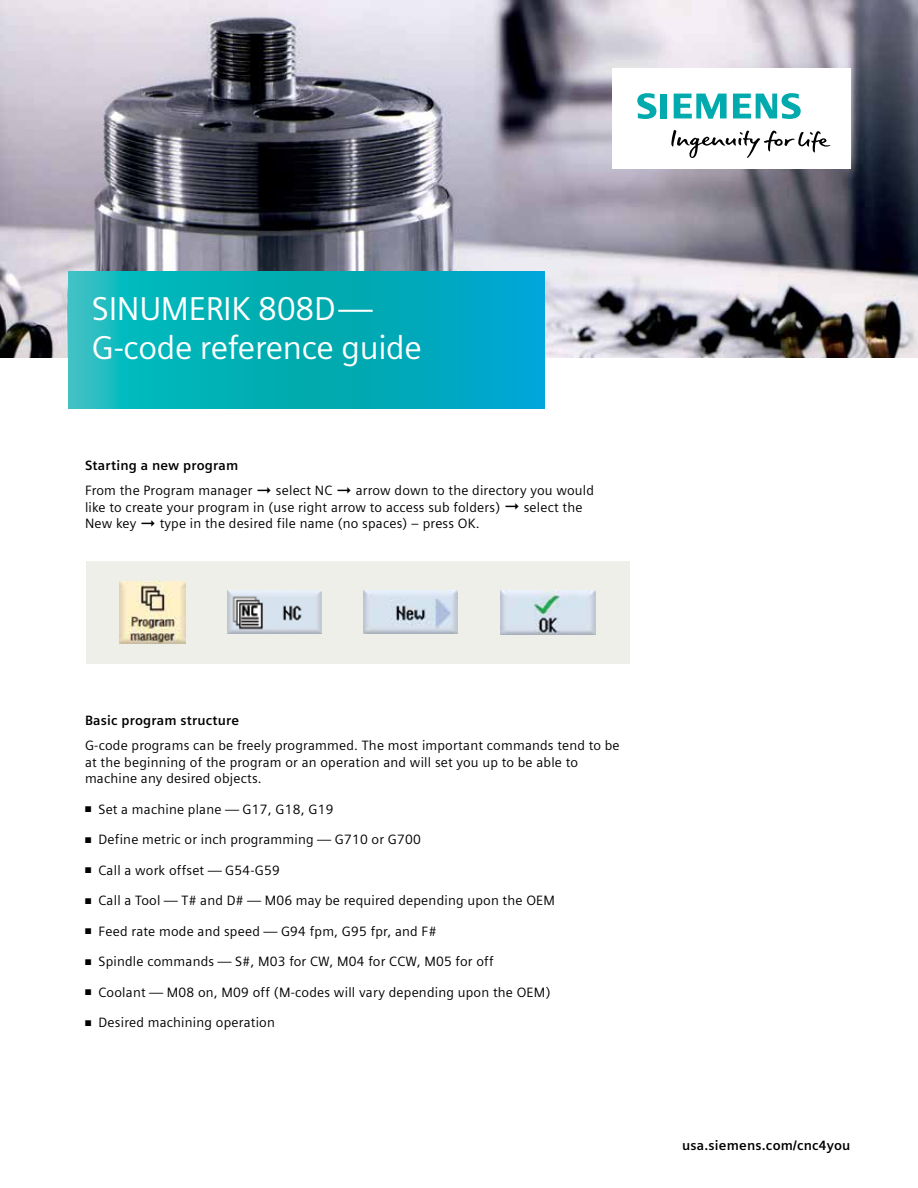
<style>
.page{position:relative;width:918px;height:1188px;background:#fff}
.page>*{position:absolute;margin:0;border:0;box-sizing:border-box;transform-origin:0 0}
.t1{font:33px/39px "Siemens Sans";letter-spacing:-.01em;color:#fff}
.t2{font:13.5px/16.5px "Siemens Sans";letter-spacing:.015em;color:#000}
.t3{font:700 13.5px "Siemens Sans";letter-spacing:.015em;color:#000}
</style>
<div class="page">
<img style="left:0;top:0;width:918px;height:357px">
<svg style="left:68px;top:271px;width:476px;height:137px;background:#05aebb"></svg>
<div style="left:86px;top:561px;width:543px;height:102px;background:#efefea"></div>
<img style="left:119px;top:581px;width:66px;height:62px">
<img style="left:228px;top:591px;width:93px;height:43px">
<img style="left:364px;top:591px;width:94px;height:43px">
<img style="left:500px;top:590px;width:96px;height:44px">
<div style="left:612px;top:68px;width:238px;height:101px;background:#fff"></div>
<svg style="left:671px;top:130px;width:159px;height:28px"></svg>
<svg style="left:637px;top:93px;width:30px;height:26px"></svg>
<svg style="left:674px;top:94px;width:53px;height:25px"></svg>
<svg style="left:733px;top:93px;width:68px;height:26px"></svg>
<h1 class="t1" style="left:92px;top:290px;width:332px">SINUMERIK 808D—<br>G-code reference guide</h1>
<p class="t3" style="left:85px;top:457px;width:155px">Starting a new program</p>
<p class="t2" style="left:85px;top:482px;width:169px">From the Program manager</p>
<p class="t2" style="left:276px;top:482px;width:58px">select NC</p>
<p class="t2" style="left:85px;top:482px;width:510px;text-indent:271px">arrow down to the directory you would like to create your program in (use right arrow to access sub folders)</p>
<p class="t2" style="left:524px;top:499px;width:60px">select the</p>
<p class="t2" style="left:85px;top:515px;width:53px">New key</p>
<p class="t2" style="left:160px;top:515px;width:321px">type in the desired file name (no spaces) – press OK.</p>
<p class="t3" style="left:85px;top:712px;width:156px">Basic program structure</p>
<p class="t2" style="left:85px;top:737px;width:536px">G-code programs can be freely programmed. The most important commands tend to be at the beginning of the program or an operation and will set you up to be able to machine any desired objects.</p>
<p class="t2" style="left:85px;top:801px;width:250px">■ Set a machine plane — G17, G18, G19</p>
<p class="t2" style="left:85px;top:831px;width:337px">■ Define metric or inch programming — G710 or G700</p>
<p class="t2" style="left:85px;top:862px;width:196px">■ Call a work offset — G54-G59</p>
<p class="t2" style="left:85px;top:892px;width:472px">■ Call a Tool — T# and D# — M06 may be required depending upon the OEM</p>
<p class="t2" style="left:85px;top:923px;width:353px">■ Feed rate mode and speed — G94 fpm, G95 fpr, and F#</p>
<p class="t2" style="left:85px;top:953px;width:410px">■ Spindle commands — S#, M03 for CW, M04 for CCW, M05 for off</p>
<p class="t2" style="left:85px;top:984px;width:467px">■ Coolant — M08 on, M09 off (M-codes will vary depending upon the OEM)</p>
<p class="t2" style="left:85px;top:1014px;width:191px">■ Desired machining operation</p>
<p class="t3" style="left:682px;top:1138px;width:170px">usa.siemens.com/cnc4you</p>
</div>
